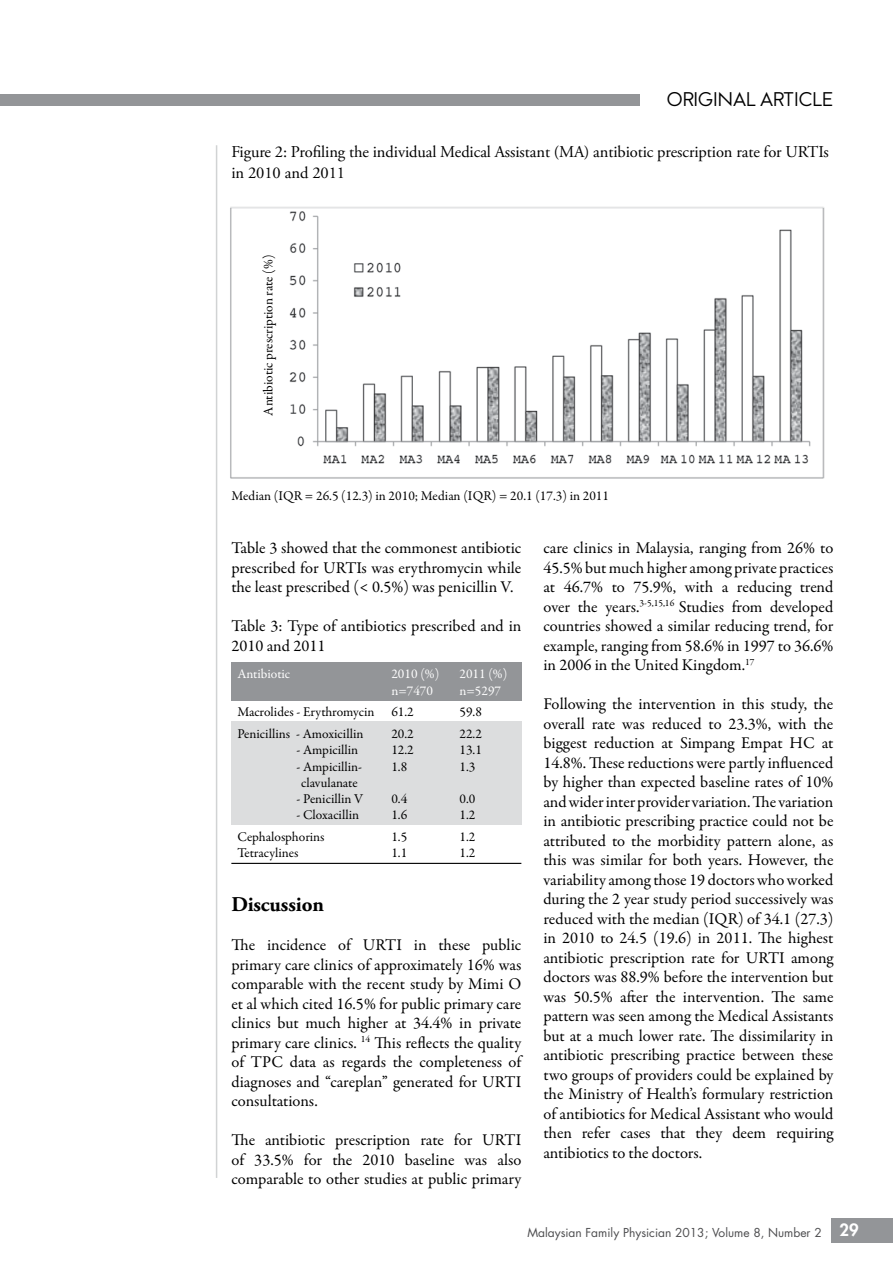
<style>
.page{position:relative;width:893px;height:1263px;background:#fff}
.page>*{position:absolute;margin:0;border:0;box-sizing:border-box;transform-origin:0 0}
.t1{font:700 21px "Adobe Garamond Pro";letter-spacing:-.005em;color:#000}
.t2{font:18px "W Sans";color:#000}
.t3{font:16.5px/19.5px "Garamond Premr Pro";color:#000;text-align:justify}
.t4{font:16.5px/21px "Adobe Garamond Pro";letter-spacing:-.005em;color:#000}
.t5{font:13.5px/16.2px "Garamond Premr Pro";color:#000}
.t6{font:13.5px/16.2px "Garamond Premr Pro";color:#fff}
.t7{font:12px "Futura Std";color:#4d4d4f}
.s1{font-weight:800;font-size:16.5px;color:#fff}
</style>
<div class="page">
<div style="left:831px;top:1218px;width:62px;height:24px;background:#939598"></div>
<hr style="left:216px;top:145px;width:1px;height:1033px;background:#d1d3d4">
<img style="left:217px;top:196px;width:608px;height:288px">
<div style="left:0;top:95px;width:640px;height:11px;background:#939598"></div>
<div style="left:231px;top:663px;width:290px;height:38px;background:#939598"></div>
<div style="left:231px;top:722px;width:290px;height:103px;background:#dcddde"></div>
<hr style="left:231px;top:863px;width:290px;height:1px;background:#000">
<div style="left:251px;top:231px;width:27px;height:189px;background:#fff"></div>
<p class="t2" style="left:667px;top:89px;width:168px">ORIGINAL ARTICLE</p>
<p class="t4" style="left:231px;top:142px;width:599px">Figure 2: Profiling the individual Medical Assistant (MA) antibiotic prescription rate for URTIs in 2010 and 2011</p>
<p class="t5" style="left:261px;top:415px;width:162px;rotate:-90deg">Antibiotic prescription rate (%)</p>
<p class="t5" style="left:231px;top:488px;width:379px">Median (IQR = 26.5 (12.3) in 2010; Median (IQR) = 20.1 (17.3) in 2011</p>
<p class="t3" style="left:231px;top:538px;width:291px">Table 3 showed that the commonest antibiotic prescribed for URTIs was erythromycin while the least prescribed (&lt; 0.5%) was penicillin V.</p>
<p class="t3" style="left:231px;top:616px;width:291px">Table 3: Type of antibiotics prescribed and in<br>2010 and 2011</p>
<p class="t6" style="left:237px;top:666px;width:54px">Antibiotic</p>
<p class="t6" style="left:391px;top:666px;width:49px">2010 (%) n=7470</p>
<p class="t6" style="left:459px;top:666px;width:49px">2011 (%) n=5297</p>
<p class="t5" style="left:237px;top:704px;width:139px">Macrolides - Erythromycin</p>
<p class="t5" style="left:391px;top:704px;width:24px">61.2</p>
<p class="t5" style="left:459px;top:704px;width:24px">59.8</p>
<p class="t5" style="left:237px;top:726px;width:128px">Penicillins - Amoxicillin</p>
<p class="t5" style="left:296px;top:742px;width:63px">- Ampicillin</p>
<p class="t5" style="left:296px;top:759px;width:67px;text-align:center">- Ampicillin&shy;clavulanate</p>
<p class="t5" style="left:296px;top:791px;width:68px">- Penicillin V</p>
<p class="t5" style="left:296px;top:807px;width:64px">- Cloxacillin</p>
<p class="t3" style="left:543px;top:538px;width:292px">care clinics in Malaysia, ranging from 26% to 45.5% but much higher among private practices at 46.7% to 75.9%, with a reducing trend over the years.<sup>3-5,15,16</sup> Studies from developed countries showed a similar reducing trend, for example, ranging from 58.6% in 1997 to 36.6% in 2006 in the United Kingdom.<sup>17</sup></p>
<p class="t3" style="left:543px;top:694px;width:292px">Following the intervention in this study, the overall rate was reduced to 23.3%, with the biggest reduction at Simpang Empat HC at 14.8%. These reductions were partly influenced by higher than expected baseline rates of 10% and wider inter provider variation. The variation in antibiotic prescribing practice could not be attributed to the morbidity pattern alone, as this was similar for both years. However, the variability among those 19 doctors who worked during the 2 year study period successively was reduced with the median (IQR) of 34.1 (27.3) in 2010 to 24.5 (19.6) in 2011. The highest antibiotic prescription rate for URTI among doctors was 88.9% before the intervention but was 50.5% after the intervention. The same pattern was seen among the Medical Assistants but at a much lower rate. The dissimilarity in antibiotic prescribing practice between these two groups of providers could be explained by the Ministry of Health’s formulary restriction of antibiotics for Medical Assistant who would then refer cases that they deem requiring antibiotics to the doctors.</p>
<p class="t5" style="left:391px;top:726px;width:24px;text-align:justify">20.2<br>12.2<br>1.8</p>
<p class="t5" style="left:391px;top:791px;width:17px">0.4<br>1.6</p>
<p class="t5" style="left:459px;top:726px;width:24px;text-align:justify">22.2<br>13.1<br>1.3</p>
<p class="t5" style="left:459px;top:791px;width:17px">0.0<br>1.2</p>
<p class="t5" style="left:237px;top:829px;width:89px">Cephalosphorins<br>Tetracylines</p>
<p class="t5" style="left:391px;top:829px;width:17px">1.5<br>1.1</p>
<p class="t5" style="left:459px;top:829px;width:17px">1.2<br>1.2</p>
<p class="t1" style="left:231px;top:892px;width:94px">Discussion</p>
<p class="t3" style="left:231px;top:936px;width:292px">The incidence of URTI in these public primary care clinics of approximately 16% was comparable with the recent study by Mimi O et al which cited 16.5% for public primary care clinics but much higher at 34.4% in private primary care clinics. <sup>14</sup> This reflects the quality of TPC data as regards the completeness of diagnoses and “careplan” generated for URTI consultations.</p>
<p class="t3" style="left:231px;top:1131px;width:292px">The antibiotic prescription rate for URTI of 33.5% for the 2010 baseline was also comparable to other studies at public primary</p>
<p class="t7" style="left:527px;top:1225px;width:333px">Malaysian Family Physician 2013; Volume 8, Number 2 <span class="s1">29</span></p>
</div>
